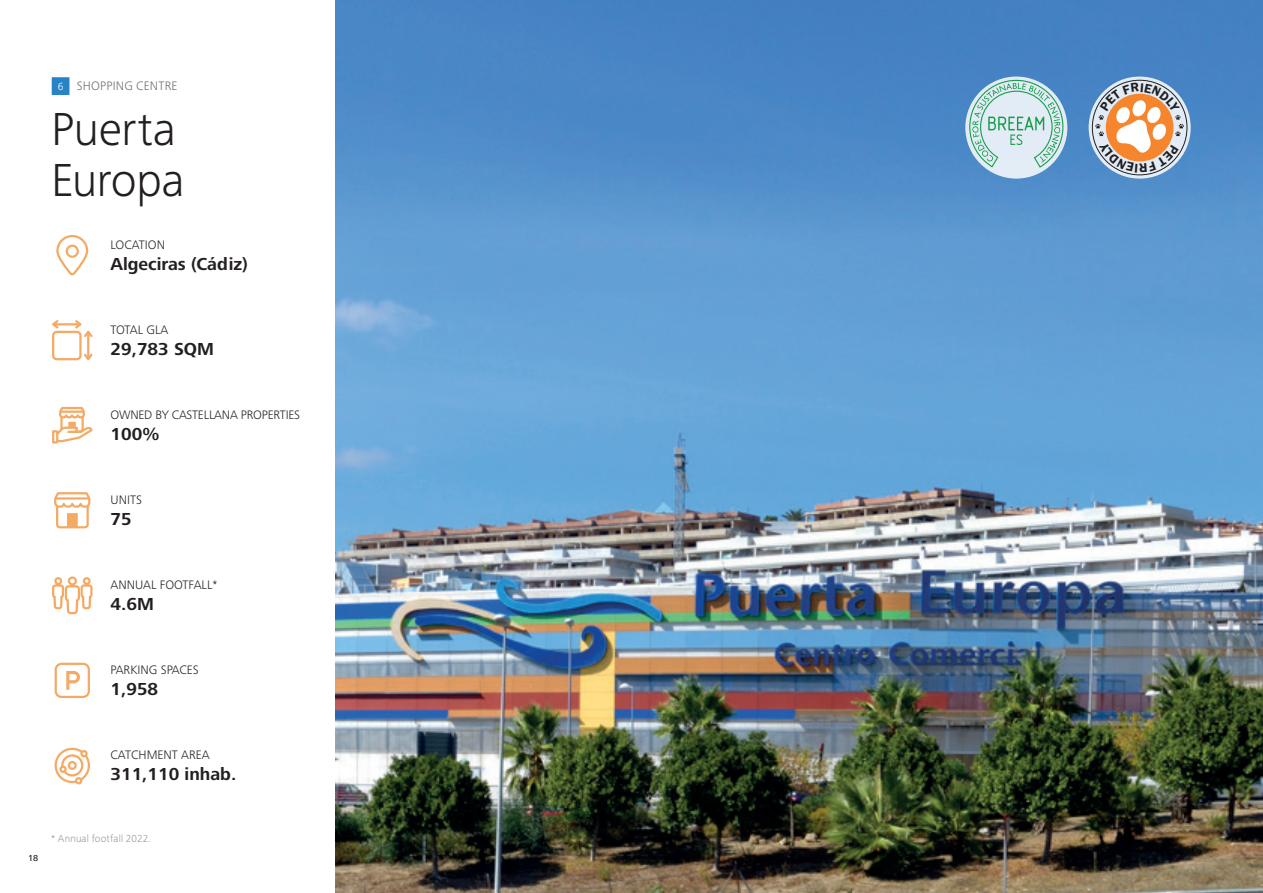
<style>
.page{position:relative;width:1263px;height:893px;background:#fff}
.page>*{position:absolute;margin:0;border:0;box-sizing:border-box;transform-origin:0 0}
.t1{font:300 48px/51px "Frutiger Next Pro";letter-spacing:-.005em;color:#231f20}
.t2{font:700 18px "Frutiger Next Pro";color:#231f20}
.t3{font:300 12.75px "Frutiger Next Pro";letter-spacing:-.01em;color:#231f20}
.t4{font:300 12.75px "Frutiger Next Pro";letter-spacing:.01em;color:#6c6d70}
.t5{font:300 10.5px "Frutiger Next Pro";letter-spacing:.01em;color:#95979a}
.t6{font:500 9px "Frutiger Next Pro";color:#231f20}
.s1{font-size:10.8px;color:#fff}
</style>
<div class="page">
<svg style="left:56px;top:235px;width:33px;height:41px"></svg>
<div style="left:66px;top:245px;width:13px;height:13px;border:2px solid #f4aa65;border-radius:50%"></div>
<div style="left:52px;top:331px;width:30px;height:29px;border:2px solid #f4aa65;border-radius:4px"></div>
<hr style="left:54px;top:323px;width:26px;height:2px;background:#f4aa65">
<svg style="left:52px;top:320px;width:9px;height:11px"></svg>
<hr style="left:87px;top:333px;width:2px;height:25px;background:#f4aa65">
<svg style="left:73px;top:320px;width:20px;height:19px"></svg>
<svg style="left:84px;top:352px;width:9px;height:9px"></svg>
<svg style="left:52px;top:406px;width:40px;height:38px"></svg>
<svg style="left:54px;top:492px;width:37px;height:37px"></svg>
<svg style="left:52px;top:576px;width:41px;height:39px"></svg>
<div style="left:55px;top:663px;width:35px;height:35px;border:2px solid #f4aa65;border-radius:6px"></div>
<svg style="left:66px;top:671px;width:14px;height:19px"></svg>
<div style="left:55px;top:748px;width:35px;height:35px;border:2px solid #f4aa65;border-radius:50%"></div>
<svg style="left:57px;top:749px;width:33px;height:36px"></svg>
<img style="left:336px;top:0;width:927px;height:893px">
<div style="left:51px;top:77px;width:19px;height:18px;background:#2783c5"></div>
<svg style="left:965px;top:77px;width:102px;height:102px"></svg>
<svg style="left:969px;top:79px;width:95px;height:90px"></svg>
<svg style="left:1089px;top:77px;width:102px;height:102px"></svg>
<svg style="left:1091px;top:79px;width:97px;height:97px"></svg>
<p class="t4" style="left:58px;top:79px;width:121px"><span class="s1">6</span> SHOPPING CENTRE</p>
<h1 class="t1" style="left:51px;top:103px;width:135px">Puerta<br>Europa</h1>
<p class="t3" style="left:111px;top:237px;width:56px">LOCATION</p>
<h2 class="t2" style="left:111px;top:254px;width:139px">Algeciras (Cádiz)</h2>
<p class="t3" style="left:111px;top:322px;width:59px">TOTAL GLA</p>
<h2 class="t2" style="left:111px;top:339px;width:105px">29,783 SQM</h2>
<p class="t3" style="left:111px;top:407px;width:191px">OWNED BY CASTELLANA PROPERTIES</p>
<h2 class="t2" style="left:111px;top:424px;width:51px">100%</h2>
<p class="t3" style="left:111px;top:492px;width:33px">UNITS</p>
<h2 class="t2" style="left:111px;top:509px;width:23px">75</h2>
<p class="t3" style="left:111px;top:578px;width:109px">ANNUAL FOOTFALL*</p>
<h2 class="t2" style="left:111px;top:594px;width:45px">4.6M</h2>
<p class="t3" style="left:111px;top:663px;width:90px">PARKING SPACES</p>
<h2 class="t2" style="left:111px;top:679px;width:49px">1,958</h2>
<p class="t3" style="left:111px;top:748px;width:101px">CATCHMENT AREA</p>
<h2 class="t2" style="left:111px;top:764px;width:127px">311,110 inhab.</h2>
<p class="t6" style="left:28px;top:853px;width:11px">18</p>
<p class="t5" style="left:51px;top:832px;width:101px">* Annual footfall 2022.</p>
</div>
